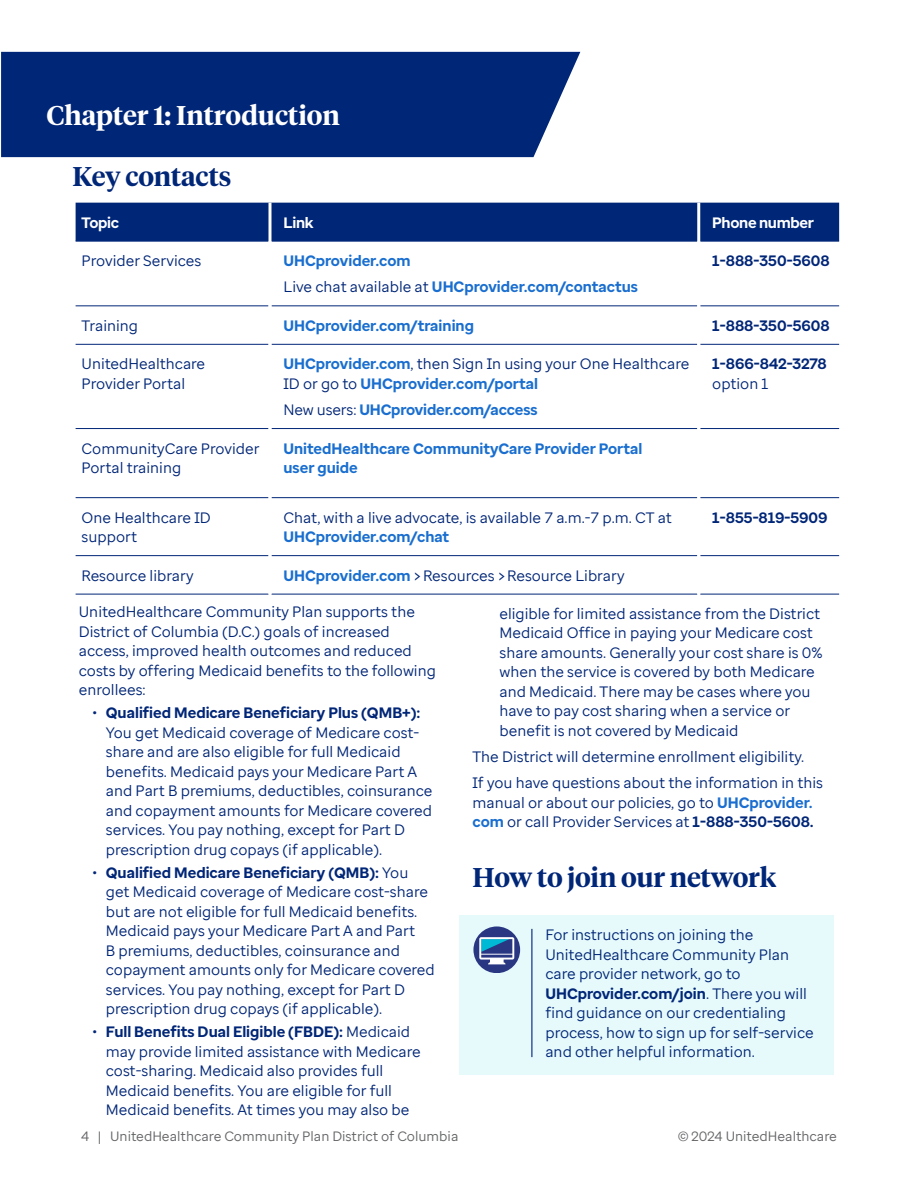
<style>
.page{position:relative;width:918px;height:1188px;background:#fff}
.page>*{position:absolute;margin:0;border:0;box-sizing:border-box;transform-origin:0 0}
.BLUE_MAIN_HEADER_NEW{font:600 27px "UHC Serif Headline";letter-spacing:-.005em;color:#002677}
.BLUE_CHAPTER_HEADLINE{font:600 27px "UHC Serif Headline";color:#fff}
.BLUE_CALL-OUT_NEW{font:15px/19.5px "Enterprise Sans";color:#002677}
.BODY{font:15px/19.5px "Enterprise Sans";color:#002677}
.Body{font:15px/19.5px "Enterprise Sans";color:#002677}
.Body-2{font:700 15px/19.5px "Enterprise Sans";color:#196ecf}
.BODY-2{font:700 15px/19.5px "Enterprise Sans";color:#002677}
.t1{font:700 15px "Enterprise Sans";letter-spacing:-.02em;color:#fff}
.t2{font:13.5px "Enterprise Sans";color:#636466}
.s1{font-weight:400;color:#002677}
.s2{font-weight:700;color:#196ecf}
.s3{font-weight:400}
.s4{font-weight:700}
</style>
<div class="page">
<div style="left:1px;top:52px;width:579px;height:105px;background:#002677"></div>
<div style="left:459px;top:915px;width:375px;height:159px;background:#e6f9fb"></div>
<div style="left:473px;top:926px;width:47px;height:47px;background:#293682;border-radius:50%"></div>
<svg style="left:479px;top:937px;width:35px;height:27px"></svg>
<hr style="left:531px;top:929px;width:1px;height:128px;background:#002677">
<div style="left:76px;top:203px;width:763px;height:38px;background:#002677"></div>
<hr style="left:76px;top:241px;width:193px;height:1px;background:#002677">
<hr style="left:272px;top:241px;width:425px;height:1px;background:#002677">
<hr style="left:700px;top:241px;width:139px;height:1px;background:#002677">
<hr style="left:76px;top:306px;width:193px;height:1px;background:#002677">
<hr style="left:272px;top:306px;width:425px;height:1px;background:#002677">
<hr style="left:700px;top:306px;width:139px;height:1px;background:#002677">
<hr style="left:76px;top:344px;width:193px;height:1px;background:#002677">
<hr style="left:76px;top:428px;width:193px;height:1px;background:#002677">
<hr style="left:272px;top:344px;width:425px;height:1px;background:#002677">
<hr style="left:272px;top:428px;width:425px;height:1px;background:#002677">
<hr style="left:700px;top:344px;width:139px;height:1px;background:#002677">
<hr style="left:700px;top:428px;width:139px;height:1px;background:#002677">
<hr style="left:76px;top:497px;width:193px;height:1px;background:#002677">
<hr style="left:272px;top:497px;width:425px;height:1px;background:#002677">
<hr style="left:700px;top:497px;width:139px;height:1px;background:#002677">
<hr style="left:76px;top:555px;width:193px;height:1px;background:#002677">
<hr style="left:272px;top:555px;width:425px;height:1px;background:#002677">
<hr style="left:700px;top:555px;width:139px;height:1px;background:#002677">
<svg style="left:268px;top:203px;width:4px;height:38px"></svg>
<hr style="left:697px;top:203px;width:3px;height:38px;background:#fff">
<hr style="left:268px;top:241px;width:4px;height:65px;background:#fff">
<hr style="left:268px;top:306px;width:4px;height:38px;background:#fff">
<hr style="left:268px;top:344px;width:4px;height:85px;background:#fff">
<hr style="left:268px;top:429px;width:4px;height:69px;background:#fff">
<hr style="left:268px;top:498px;width:4px;height:58px;background:#fff">
<hr style="left:76px;top:594px;width:193px;height:1px;background:#002677">
<hr style="left:272px;top:594px;width:425px;height:1px;background:#002677">
<hr style="left:700px;top:594px;width:139px;height:1px;background:#002677">
<p class="BLUE_CHAPTER_HEADLINE" style="left:46px;top:97px;width:295px">Chapter 1: Introduction</p>
<p class="BLUE_MAIN_HEADER_NEW" style="left:73px;top:158px;width:160px">Key contacts</p>
<p class="t1" style="left:82px;top:213px;width:39px">Topic</p>
<p class="t1" style="left:284px;top:213px;width:32px">Link</p>
<p class="t1" style="left:712px;top:213px;width:103px">Phone number</p>
<p class="Body" style="left:82px;top:251px;width:121px">Provider Services</p>
<p class="Body-2" style="left:284px;top:251px;width:129px">UHCprovider.com</p>
<p class="Body-2" style="left:284px;top:277px;width:356px"><span class="s1">Live chat available at</span> UHCprovider.com/contactus</p>
<p class="BODY-2" style="left:712px;top:251px;width:119px">1-888-350-5608</p>
<p class="Body" style="left:82px;top:316px;width:58px">Training</p>
<p class="Body-2" style="left:284px;top:316px;width:192px">UHCprovider.com/training</p>
<p class="BODY-2" style="left:712px;top:316px;width:119px">1-888-350-5608</p>
<p class="Body" style="left:82px;top:354px;width:125px">UnitedHealthcare<br>Provider Portal</p>
<p class="Body" style="left:284px;top:354px;width:407px"><span class="s2">UHCprovider.com</span>, then Sign In using your One Healthcare<br>ID or go to <span class="s2">UHCprovider.com/portal</span></p>
<p class="Body-2" style="left:284px;top:400px;width:256px"><span class="s1">New users:</span> UHCprovider.com/access</p>
<p class="BODY-2" style="left:712px;top:354px;width:116px">1-866-842-3278 <span class="s3">option 1</span></p>
<p class="Body" style="left:82px;top:438px;width:179px">CommunityCare Provider<br>Portal training</p>
<p class="Body-2" style="left:284px;top:439px;width:361px">UnitedHealthcare CommunityCare Provider Portal user guide</p>
<p class="Body" style="left:82px;top:507px;width:131px">One Healthcare ID support</p>
<p class="Body" style="left:284px;top:507px;width:390px">Chat, with a live advocate, is available 7 a.m.-7 p.m. CT at<br><span class="s2">UHCprovider.com/chat</span></p>
<p class="BODY-2" style="left:712px;top:508px;width:117px">1-855-819-5909</p>
<p class="Body" style="left:82px;top:565px;width:114px">Resource library</p>
<p class="Body" style="left:284px;top:565px;width:343px"><span class="s2">UHCprovider.com</span> &gt; Resources &gt; Resource Library</p>
<p class="BODY" style="left:79px;top:602px;width:359px">UnitedHealthcare Community Plan supports the District of Columbia (D.C.) goals of increased access, improved health outcomes and reduced costs by offering Medicaid benefits to the following enrollees:</p>
<p class="BLUE_CALL-OUT_NEW" style="left:106px;top:703px;width:328px;text-indent:-13px">• <span class="s4">Qualified Medicare Beneficiary Plus (QMB+):<br></span>You get Medicaid coverage of Medicare cost&shy;share and are also eligible for full Medicaid benefits. Medicaid pays your Medicare Part A and Part B premiums, deductibles, coinsurance and copayment amounts for Medicare covered services. You pay nothing, except for Part D prescription drug copays (if applicable).</p>
<p class="BLUE_CALL-OUT_NEW" style="left:106px;top:863px;width:331px;text-indent:-13px">• <span class="s4">Qualified Medicare Beneficiary (QMB):</span> You get Medicaid coverage of Medicare cost-share but are not eligible for full Medicaid benefits.<br>Medicaid pays your Medicare Part A and Part<br>B premiums, deductibles, coinsurance and copayment amounts only for Medicare covered services. You pay nothing, except for Part D prescription drug copays (if applicable).</p>
<p class="BLUE_CALL-OUT_NEW" style="left:106px;top:1022px;width:316px;text-indent:-13px">• <span class="s4">Full Benefits Dual Eligible (FBDE):</span> Medicaid may provide limited assistance with Medicare cost-sharing. Medicaid also provides full Medicaid benefits. You are eligible for full Medicaid benefits. At times you may also be</p>
<p class="BLUE_CALL-OUT_NEW" style="left:500px;top:604px;width:325px">eligible for limited assistance from the District Medicaid Office in paying your Medicare cost share amounts. Generally your cost share is 0% when the service is covered by both Medicare and Medicaid. There may be cases where you have to pay cost sharing when a service or benefit is not covered by Medicaid</p>
<p class="BODY" style="left:472px;top:747px;width:333px">The District will determine enrollment eligibility.</p>
<p class="BODY" style="left:472px;top:773px;width:352px">If you have questions about the information in this manual or about our policies, go to <span class="s2">UHCprovider. com</span> or call Provider Services at <span class="s4">1-888-350-5608.</span></p>
<p class="BLUE_MAIN_HEADER_NEW" style="left:472px;top:859px;width:305px">How to join our network</p>
<p class="BLUE_CALL-OUT_NEW" style="left:545px;top:925px;width:270px">For instructions on joining the UnitedHealthcare Community Plan care provider network, go to <span class="s4">UHCprovider.com/join</span>. There you will find guidance on our credentialing process, how to sign up for self-service and other helpful information.</p>
<p class="t2" style="left:81px;top:1128px;width:379px">4 | UnitedHealthcare Community Plan District of Columbia</p>
<p class="t2" style="left:678px;top:1128px;width:161px">© 2024 UnitedHealthcare</p>
</div>
